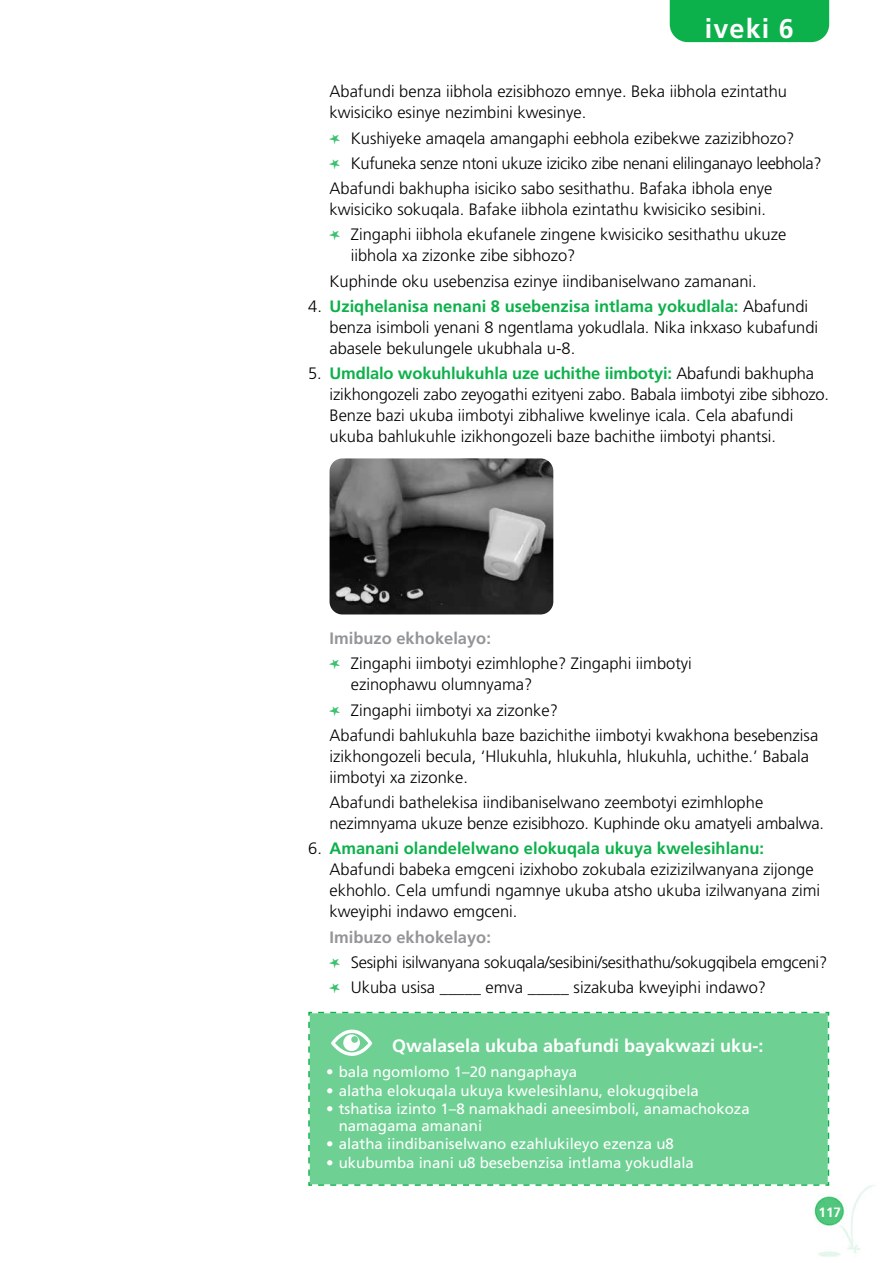
<style>
.page{position:relative;width:893px;height:1263px;background:#fff}
.page>*{position:absolute;margin:0;border:0;box-sizing:border-box;transform-origin:0 0}
.t1{font:700 27px "Frutiger LT Std";letter-spacing:.04em;color:#fff}
.t2{font:700 18px "Frutiger LT Std";color:#fff}
.t3{font:300 16.5px/21px "Frutiger LT Std";color:#000}
.t4{font:15px/16.5px "Frutiger LT Std";color:#fff}
.t5{font:700 13.5px "Frutiger LT Std";color:#fff}
.s1{font-family:"MTF Doodle";font-weight:400;color:#3ec16f}
.s2{font-weight:700;color:#0db14b}
.s3{font-weight:700;color:#939598}
</style>
<div class="page">
<div style="left:670px;top:0;width:159px;height:42px;background:#0db14b"></div>
<img style="left:814px;top:1185px;width:61px;height:72px">
<img style="left:330px;top:458px;width:223px;height:156px">
<div style="left:308px;top:1011px;width:522px;height:171px;background:#6ed093"></div>
<svg style="left:828px;top:1012px;width:1px;height:164px"></svg>
<svg style="left:308px;top:1182px;width:522px;height:4px;background:#82d6a1"></svg>
<svg style="left:331px;top:1029px;width:41px;height:27px"></svg>
<h1 class="t1" style="left:705px;top:12px;width:91px">iveki 6</h1>
<p class="t3" style="left:330px;top:81px;width:459px">Abafundi benza iibhola ezisibhozo emnye. Beka iibhola ezintathu kwisiciko esinye nezimbini kwesinye.</p>
<p class="t3" style="left:330px;top:126px;width:494px;line-height:25.2px"><span class="s1">L</span> Kushiyeke amaqela amangaphi eebhola ezibekwe zazizibhozo?<br><span class="s1">L</span> Kufuneka senze ntoni ukuze iziciko zibe nenani elilinganayo leebhola?<br>Abafundi bakhupha isiciko sabo sesithathu. Bafaka ibhola enye</p>
<p class="t3" style="left:330px;top:197px;width:458px;line-height:25.2px">kwisiciko sokuqala. Bafake iibhola ezintathu kwisiciko sesibini.<br><span class="s1">L</span> Zingaphi iibhola ekufanele zingene kwisiciko sesithathu ukuze</p>
<p class="t3" style="left:330px;top:243px;width:429px;line-height:25.2px;text-indent:21px">iibhola xa zizonke zibe sibhozo?<br>Kuphinde oku usebenzisa ezinye iindibaniselwano zamanani.</p>
<p class="t3" style="left:330px;top:296px;width:490px;text-indent:-21px">4. <span class="s2">Uziqhelanisa nenani 8 usebenzisa intlama yokudlala:</span> Abafundi benza isimboli yenani 8 ngentlama yokudlala. Nika inkxaso kubafundi abasele bekulungele ukubhala u-8.</p>
<p class="t3" style="left:330px;top:363px;width:501px;text-indent:-21px">5. <span class="s2">Umdlalo wokuhlukuhla uze uchithe iimbotyi:</span> Abafundi bakhupha izikhongozeli zabo zeyogathi ezityeni zabo. Babala iimbotyi zibe sibhozo.<br>Benze bazi ukuba iimbotyi zibhaliwe kwelinye icala. Cela abafundi ukuba bahlukuhle izikhongozeli baze bachithe iimbotyi phantsi.</p>
<p class="t3" style="left:330px;top:626px;width:364px;line-height:25.2px"><span class="s3">Imibuzo ekhokelayo:<br></span><span class="s1">L</span> Zingaphi iimbotyi ezimhlophe? Zingaphi iimbotyi</p>
<p class="t3" style="left:330px;top:672px;width:490px;line-height:25.2px;text-indent:21px">ezinophawu olumnyama?<br><span class="s1">L</span> Zingaphi iimbotyi xa zizonke?<br>Abafundi bahlukuhla baze bazichithe iimbotyi kwakhona besebenzisa</p>
<p class="t3" style="left:330px;top:746px;width:481px">izikhongozeli becula, ‘Hlukuhla, hlukuhla, hlukuhla, uchithe.’ Babala iimbotyi xa zizonke.</p>
<p class="t3" style="left:330px;top:792px;width:496px">Abafundi bathelekisa iindibaniselwano zeembotyi ezimhlophe nezimnyama ukuze benze ezisibhozo. Kuphinde oku amatyeli ambalwa.</p>
<p class="t3" style="left:330px;top:838px;width:492px;text-indent:-21px">6. <span class="s2">Amanani olandelelwano elokuqala ukuya kwelesihlanu:<br></span>Abafundi babeka emgceni izixhobo zokubala ezizizilwanyana zijonge ekhohlo. Cela umfundi ngamnye ukuba atsho ukuba izilwanyana zimi kweyiphi indawo emgceni.</p>
<p class="t3" style="left:330px;top:924px;width:499px;line-height:25.2px"><span class="s3">Imibuzo ekhokelayo:<br></span><span class="s1">L</span> Sesiphi isilwanyana sokuqala/sesibini/sesithathu/sokugqibela emgceni?<br><span class="s1">L</span> Ukuba usisa _____ emva _____ sizakuba kweyiphi indawo?</p>
<p class="t2" style="left:392px;top:1035px;width:373px">Qwalasela ukuba abafundi bayakwazi uku-:</p>
<p class="t4" style="left:326px;top:1063px;width:253px">• bala ngomlomo 1–20 nangaphaya</p>
<p class="t4" style="left:326px;top:1082px;width:374px">• alatha elokuqala ukuya kwelesihlanu, elokugqibela</p>
<p class="t4" style="left:339px;top:1101px;width:412px;text-indent:-13px">• tshatisa izinto 1–8 namakhadi aneesimboli, anamachokoza namagama amanani</p>
<p class="t4" style="left:326px;top:1136px;width:349px">• alatha iindibaniselwano ezahlukileyo ezenza u8</p>
<p class="t4" style="left:326px;top:1155px;width:369px">• ukubumba inani u8 besebenzisa intlama yokudlala</p>
<p class="t5" style="left:818px;top:1204px;width:24px">117</p>
</div>
